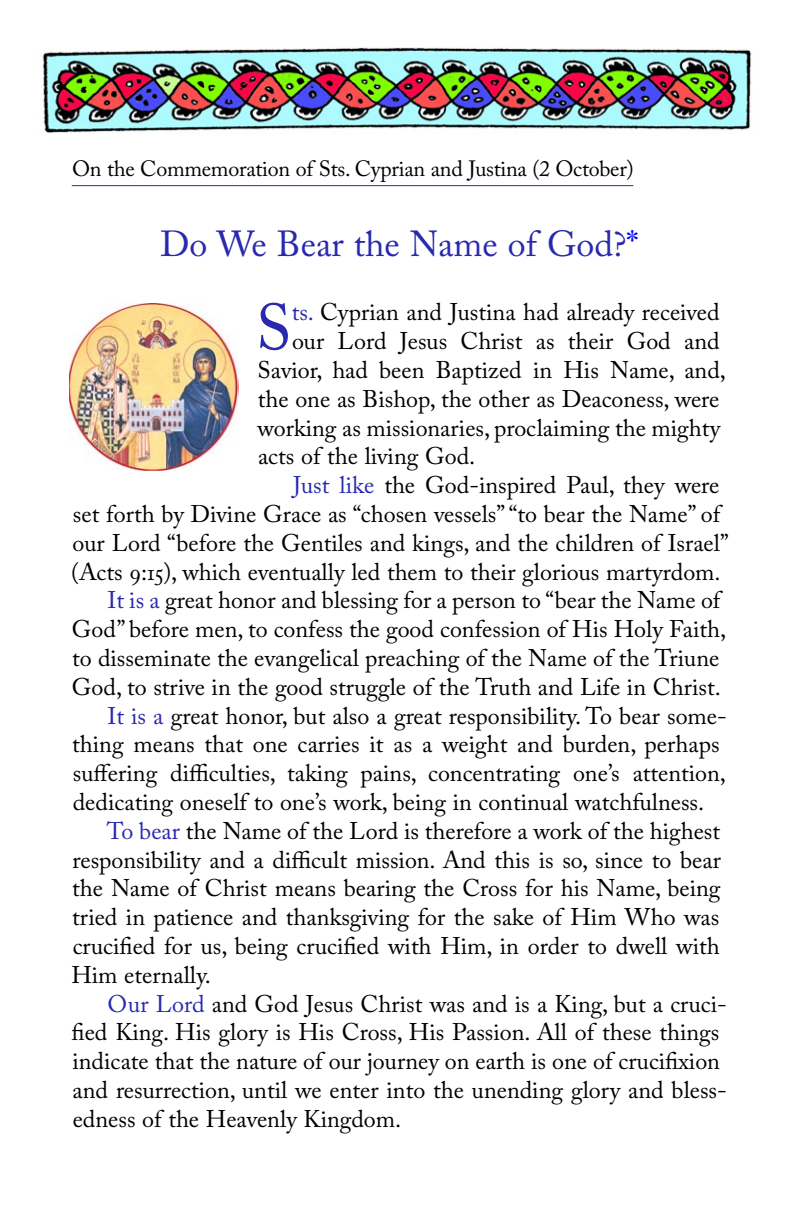
<style>
.page{position:relative;width:792px;height:1224px;background:#fff}
.page>*{position:absolute;margin:0;border:0;box-sizing:border-box;transform-origin:0 0}
.t1{font:64.6px "Adobe Caslon Pro";color:#2829af}
.t2{font:36px "Adobe Caslon Pro";color:#2829af}
.t3{font:24px/28.8px "Adobe Caslon Pro";color:#000}
.t4{font:22px "Adobe Caslon Pro";letter-spacing:-.015em;color:#000}
.s1{color:#00f}
.s2{color:#2829af}
</style>
<div class="page">
<hr style="left:72px;top:185px;width:561px;height:1px;background:#2829af">
<img style="left:42px;top:47px;width:710px;height:86px">
<img style="left:69px;top:303px;width:169px;height:168px">
<p class="t4" style="left:72px;top:156px;width:563px">On the Commemoration of Sts. Cyprian and Justina (2 October)</p>
<p class="t2" style="left:160px;top:222px;width:480px">Do We Bear the Name of God?<span class="s1">*</span></p>
<p class="t1" style="left:256px;top:289px;width:37px">S</p>
<p class="t3" style="left:292px;top:298px;width:429px"><span class="s2">ts.</span> Cyprian and Justina had already received</p>
<p class="t3" style="left:292px;top:327px;width:429px">our Lord Jesus Christ as their God and</p>
<p class="t3" style="left:257px;top:355px;width:470px">Savior, had been Baptized in His Name, and,</p>
<p class="t3" style="left:258px;top:384px;width:463px">the one as Bishop, the other as Deaconess, were</p>
<p class="t3" style="left:258px;top:413px;width:464px">working as missionaries, proclaiming the mighty</p>
<p class="t3" style="left:258px;top:442px;width:219px">acts of the living God.</p>
<p class="t3" style="left:71px;top:471px;width:659px;text-indent:222px"><span class="s2">Just like</span> the God-inspired Paul, they were set forth by Divine Grace as “chosen vessels” “to bear the Name” of our Lord “before the Gentiles and kings, and the children of Israel” (Acts 9:15), which eventually led them to their glorious martyrdom.</p>
<p class="t3" style="left:72px;top:586px;width:656px;text-indent:36px"><span class="s2">It is a</span> great honor and blessing for a person to “bear the Name of God” before men, to confess the good confession of His Holy Faith, to disseminate the evangelical preaching of the Name of the Triune God, to strive in the good struggle of the Truth and Life in Christ.</p>
<p class="t3" style="left:72px;top:701px;width:656px;text-indent:35px"><span class="s2">It is a</span> great honor, but also a great responsibility. To bear some&shy;thing means that one carries it as a weight and burden, perhaps suffering difficulties, taking pains, concentrating one’s attention, dedicating oneself to one’s work, being in continual watchfulness.</p>
<p class="t3" style="left:71px;top:816px;width:651px;text-align:justify;text-indent:36px"><span class="s2">To bear</span> the Name of the Lord is therefore a work of the highest responsibility and a difficult mission. And this is so, since to bear the Name of Christ means bearing the Cross for his Name, being tried in patience and thanksgiving for the sake of Him Who was crucified for us, being crucified with Him, in order to dwell with Him eternally.</p>
<p class="t3" style="left:72px;top:989px;width:657px;text-indent:36px"><span class="s2">Our Lord</span> and God Jesus Christ was and is a King, but a cruci&shy;fied King. His glory is His Cross, His Passion. All of these things indicate that the nature of our journey on earth is one of crucifixion and resurrection, until we enter into the unending glory and bless&shy;edness of the Heavenly Kingdom.</p>
</div>
